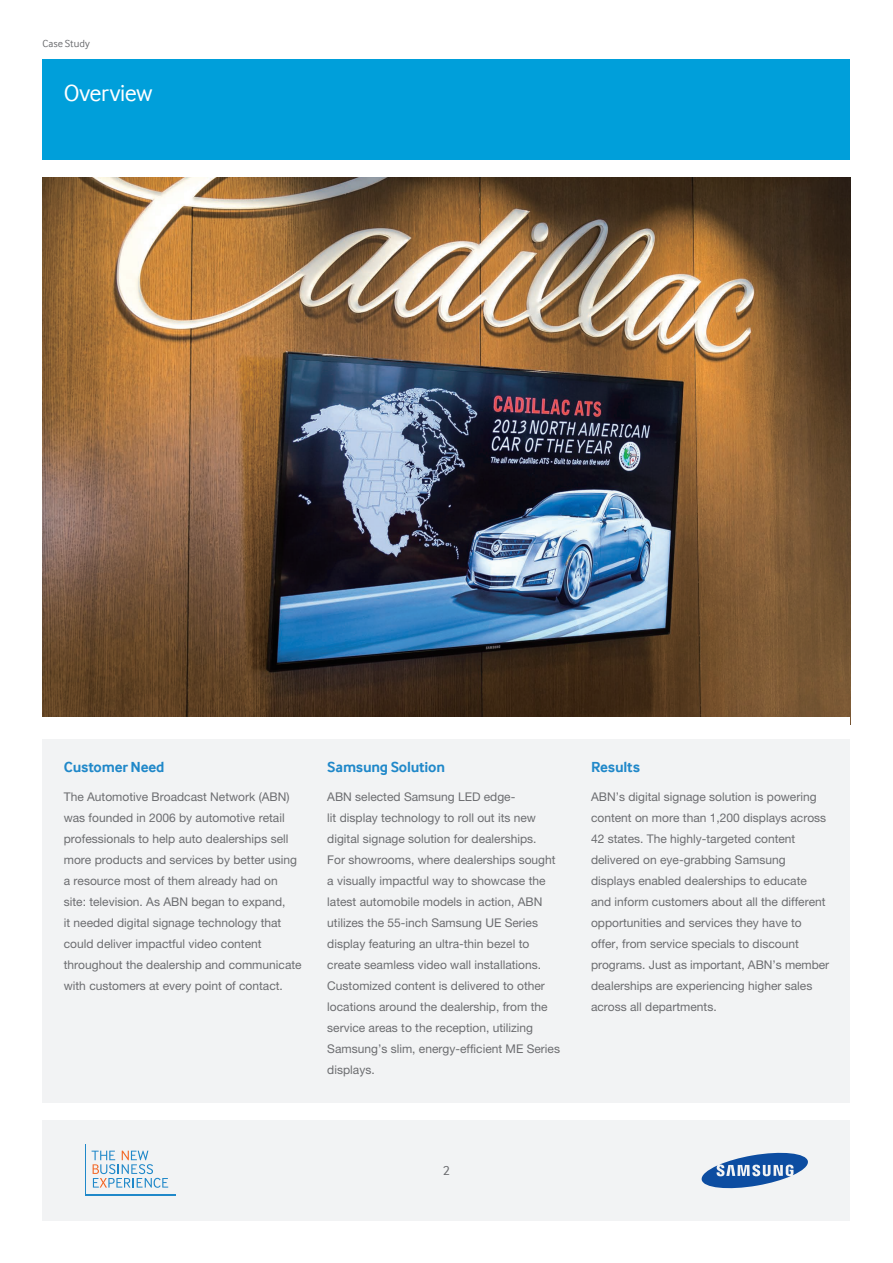
<style>
.page{position:relative;width:893px;height:1263px;background:#fff}
.page>*{position:absolute;margin:0;border:0;box-sizing:border-box;transform-origin:0 0}
.t1{font:24px "Samsung Inter Face";letter-spacing:-.02em;color:#fff}
.t2{font:700 15px "Samsung Inter Face";letter-spacing:-.015em;color:#2088c9}
.t3{font:13.5px "Samsung Inter Face";color:#6c6d70}
.t4{font:12px/21px "Helvetica Neue LT Pro";color:#6c6d70}
.t5{font:10.5px "Samsung Inter Face";letter-spacing:.005em;color:#6c6d70}
</style>
<div class="page">
<div style="left:43px;top:1120px;width:807px;height:100px;background:#f2f3f4"></div>
<svg style="left:92px;top:1151px;width:76px;height:37px"></svg>
<hr style="left:85px;top:1144px;width:1px;height:52px;background:#2088c9">
<hr style="left:85px;top:1194px;width:91px;height:2px;background:#2088c9">
<svg style="left:701px;top:1152px;width:107px;height:37px"></svg>
<div style="left:43px;top:60px;width:807px;height:100px;background:#009fda"></div>
<div style="left:43px;top:177px;width:807px;height:926px;background:#f2f3f4"></div>
<img style="left:43px;top:177px;width:807px;height:540px">
<div style="left:43px;top:717px;width:807px;height:21px;background:#fff"></div>
<p class="t5" style="left:43px;top:38px;width:49px">Case Study</p>
<h1 class="t1" style="left:64px;top:79px;width:90px">Overview</h1>
<p class="t2" style="left:64px;top:758px;width:102px">Customer Need</p>
<p class="t4" style="left:64px;top:786px;width:239px">The Automotive Broadcast Network (ABN) was founded in 2006 by automotive retail professionals to help auto dealerships sell more products and services by better using a resource most of them already had on site: television. As ABN began to expand,<br>it needed digital signage technology that could deliver impactful video content throughout the dealership and communicate with customers at every point of contact.</p>
<p class="t2" style="left:327px;top:758px;width:119px">Samsung Solution</p>
<p class="t4" style="left:327px;top:786px;width:234px">ABN selected Samsung LED edge-<br>lit display technology to roll out its new digital signage solution for dealerships.<br>For showrooms, where dealerships sought a visually impactful way to showcase the latest automobile models in action, ABN utilizes the 55-inch Samsung UE Series display featuring an ultra-thin bezel to create seamless video wall installations.<br>Customized content is delivered to other locations around the dealership, from the service areas to the reception, utilizing Samsung’s slim, energy-efficient ME Series displays.</p>
<p class="t2" style="left:591px;top:758px;width:50px">Results</p>
<p class="t4" style="left:591px;top:786px;width:240px">ABN’s digital signage solution is powering content on more than 1,200 displays across 42 states. The highly-targeted content delivered on eye-grabbing Samsung displays enabled dealerships to educate and inform customers about all the different opportunities and services they have to offer, from service specials to discount programs. Just as important, ABN’s member dealerships are experiencing higher sales across all departments.</p>
<p class="t3" style="left:443px;top:1162px;width:9px">2</p>
</div>
